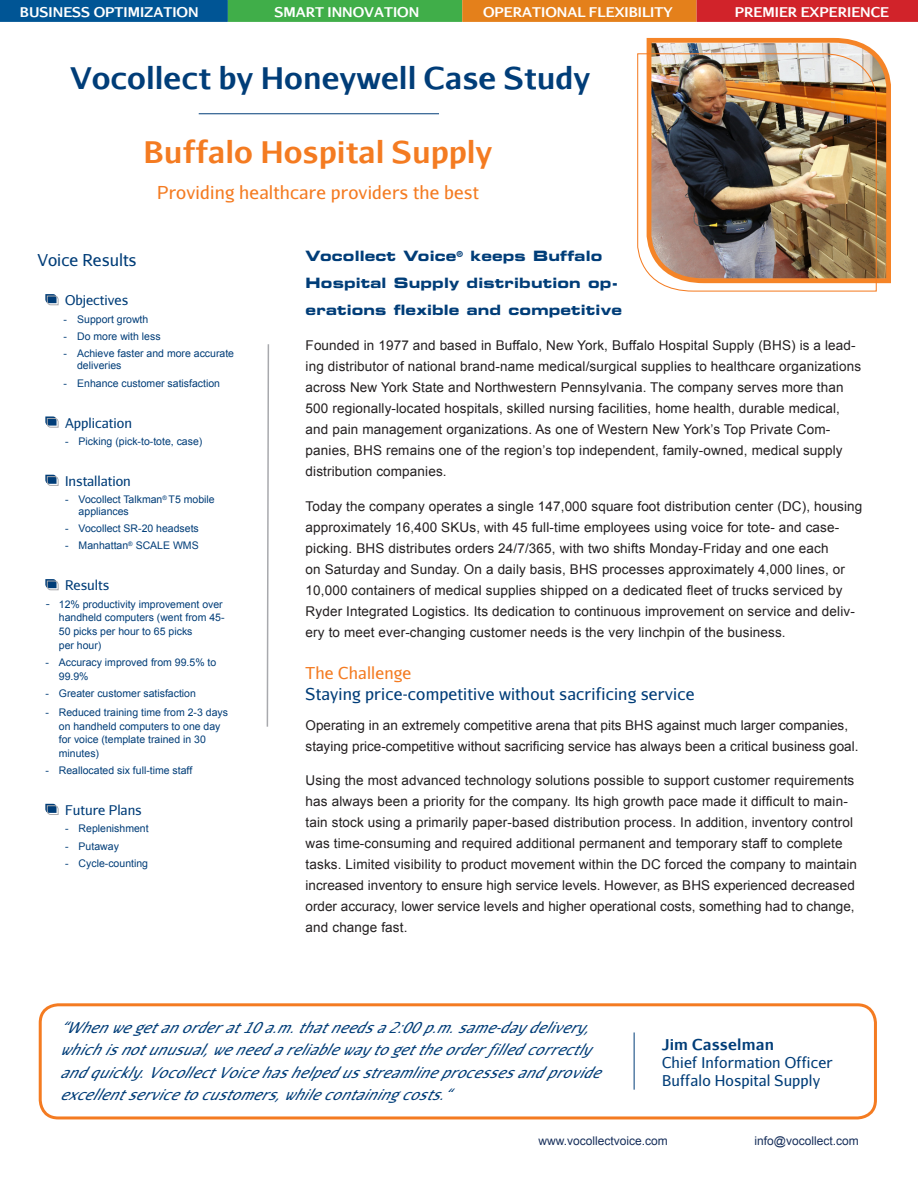
<style>
.page{position:relative;width:918px;height:1188px;background:#fff}
.page>*{position:absolute;margin:0;border:0;box-sizing:border-box;transform-origin:0 0}
.t1{font:700 30px "Aurulent Sans";color:#003d78}
.t2{font:700 30px "Aurulent Sans";color:#f47b21}
.t3{font:18px "Aurulent Sans";letter-spacing:.01em;color:#f47b21}
.Side_bar_copy{font:16.5px/21px "Aurulent Sans";letter-spacing:.01em;color:#003d78}
.t4{font:italic 15px "Aurulent Sans";color:#003d78}
.t5{font:15px "Aurulent Sans";letter-spacing:.01em;color:#003d78}
.t6{font:700 15px "Aurulent Sans";letter-spacing:.01em;color:#003d78}
.t7{font:14.25px/27px "Eurostile LT Std Bold Ex 2";letter-spacing:.01em;color:#003d78}
.t8{font:13.5px/21px "Arial";letter-spacing:.01em;color:#231f20}
.t9{font:700 13.5px "Aurulent Sans";color:#fff}
.Side_bar_copy-2{font:13.5px "Aurulent Sans";color:#003d78}
.t10{font:12px "Arial";color:#172f5b}
.Side_bar_copy-3{font:10.5px/13.5px "Arial";color:#003d78}
.s1{font-family:"Verdana"}
.s2{color:#f47b21}
</style>
<div class="page">
<div style="left:0;top:0;width:228px;height:22px;background:#005595"></div>
<div style="left:228px;top:0;width:234px;height:22px;background:#40ae49;border:2px solid #40ae49"></div>
<div style="left:462px;top:0;width:235px;height:22px;background:#e4801b;border:2px solid #e4801b"></div>
<div style="left:697px;top:0;width:221px;height:22px;background:#d1232a"></div>
<hr style="left:199px;top:113px;width:240px;height:1px;background:#003d78">
<img style="left:646px;top:37px;width:245px;height:247px">
<img style="left:637px;top:53px;width:240px;height:239px">
<svg style="left:45px;top:294px;width:14px;height:12px"></svg>
<svg style="left:45px;top:417px;width:14px;height:11px"></svg>
<svg style="left:45px;top:475px;width:14px;height:11px"></svg>
<svg style="left:45px;top:579px;width:14px;height:12px"></svg>
<svg style="left:45px;top:804px;width:14px;height:11px"></svg>
<svg style="left:266px;top:344px;width:4px;height:383px"></svg>
<hr style="left:634px;top:1032px;width:1px;height:58px;background:#003d78">
<div style="left:39px;top:1003px;width:838px;height:116px;border:3px solid #f47b21;border-radius:18px"></div>
<p class="t9" style="left:20px;top:2px;width:180px">BUSINESS OPTIMIZATION</p>
<p class="t9" style="left:274px;top:2px;width:146px">SMART INNOVATION</p>
<p class="t9" style="left:483px;top:2px;width:191px">OPERATIONAL FLEXIBILITY</p>
<p class="t9" style="left:735px;top:2px;width:156px">PREMIER EXPERIENCE</p>
<p class="t1" style="left:70px;top:55px;width:522px">Vocollect by Honeywell Case Study</p>
<p class="t2" style="left:144px;top:129px;width:350px">Buffalo Hospital Supply</p>
<p class="t3" style="left:157px;top:180px;width:323px">Providing healthcare providers the best</p>
<p class="Side_bar_copy" style="left:37px;top:249px;width:101px">Voice Results</p>
<p class="Side_bar_copy-2" style="left:65px;top:292px;width:65px">Objectives</p>
<p class="Side_bar_copy-3" style="left:64px;top:312px;width:86px">- Support growth</p>
<p class="Side_bar_copy-3" style="left:64px;top:330px;width:98px">- Do more with less</p>
<p class="Side_bar_copy-3" style="left:77px;top:348px;width:158px;line-height:12px;text-indent:-14px">- Achieve faster and more accurate deliveries</p>
<p class="Side_bar_copy-3" style="left:64px;top:376px;width:158px">- Enhance customer satisfaction</p>
<p class="Side_bar_copy-2" style="left:65px;top:414px;width:68px">Application</p>
<p class="Side_bar_copy-3" style="left:65px;top:435px;width:139px">- Picking (pick-to-tote, case)</p>
<p class="Side_bar_copy-2" style="left:65px;top:472px;width:67px">Installation</p>
<p class="Side_bar_copy-3" style="left:65px;top:493px;width:151px">- Vocollect Talkman<sup>®</sup> T5 mobile</p>
<p class="Side_bar_copy-3" style="left:79px;top:504px;width:52px">appliances</p>
<p class="Side_bar_copy-3" style="left:65px;top:522px;width:135px">- Vocollect SR-20 headsets</p>
<p class="Side_bar_copy-3" style="left:65px;top:539px;width:135px">- Manhattan<sup>®</sup> SCALE WMS</p>
<p class="Side_bar_copy-2" style="left:65px;top:577px;width:46px">Results</p>
<p class="Side_bar_copy-3" style="left:59px;top:597px;width:167px;text-indent:-14px"><span class="s1">-</span> 12% productivity improvement over handheld computers (went from 45-<br>50 picks per hour to 65 picks</p>
<p class="Side_bar_copy-3" style="left:59px;top:639px;width:44px">per hour)</p>
<p class="Side_bar_copy-3" style="left:59px;top:656px;width:159px;text-indent:-14px">- Accuracy improved from 99.5% to<br>99.9%</p>
<p class="Side_bar_copy-3" style="left:45px;top:687px;width:152px">- Greater customer satisfaction</p>
<p class="Side_bar_copy-3" style="left:59px;top:706px;width:171px;text-indent:-14px">- Reduced training time from 2-3 days on handheld computers to one day for voice (template trained in 30 minutes)</p>
<p class="Side_bar_copy-3" style="left:45px;top:764px;width:148px">- Reallocated six full-time staff</p>
<p class="Side_bar_copy-2" style="left:65px;top:801px;width:78px">Future Plans</p>
<p class="Side_bar_copy-3" style="left:65px;top:822px;width:85px">- Replenishment</p>
<p class="Side_bar_copy-3" style="left:65px;top:839px;width:55px">- Putaway</p>
<p class="Side_bar_copy-3" style="left:65px;top:857px;width:84px">- Cycle-counting</p>
<p class="t7" style="left:306px;top:242px;width:318px">Vocollect Voice<sup>®</sup> keeps Buffalo<br>Hospital Supply distribution op&shy;erations flexible and competitive</p>
<p class="t8" style="left:306px;top:335px;width:557px">Founded in 1977 and based in Buffalo, New York, Buffalo Hospital Supply (BHS) is a lead&shy;ing distributor of national brand-name medical/surgical supplies to healthcare organizations across New York State and Northwestern Pennsylvania. The company serves more than 500 regionally-located hospitals, skilled nursing facilities, home health, durable medical, and pain management organizations. As one of Western New York’s Top Private Com&shy;panies, BHS remains one of the region’s top independent, family-owned, medical supply distribution companies.</p>
<p class="t8" style="left:306px;top:495px;width:558px">Today the company operates a single 147,000 square foot distribution center (DC), housing approximately 16,400 SKUs, with 45 full-time employees using voice for tote- and case&shy;picking. BHS distributes orders 24/7/365, with two shifts Monday-Friday and one each<br>on Saturday and Sunday. On a daily basis, BHS processes approximately 4,000 lines, or 10,000 containers of medical supplies shipped on a dedicated fleet of trucks serviced by Ryder Integrated Logistics. Its dedication to continuous improvement on service and deliv&shy;ery to meet ever-changing customer needs is the very linchpin of the business.</p>
<p class="Side_bar_copy" style="left:306px;top:662px;width:390px"><span class="s2">The Challenge<br></span>Staying price-competitive without sacrificing service</p>
<p class="t8" style="left:306px;top:714px;width:544px">Operating in an extremely competitive arena that pits BHS against much larger companies,</p>
<p class="t8" style="left:306px;top:735px;width:554px">staying price-competitive without sacrificing service has always been a critical business goal.</p>
<p class="t8" style="left:306px;top:770px;width:550px">Using the most advanced technology solutions possible to support customer requirements</p>
<p class="t8" style="left:306px;top:791px;width:553px">has always been a priority for the company. Its high growth pace made it difficult to main&shy;tain stock using a primarily paper-based distribution process. In addition, inventory control was time-consuming and required additional permanent and temporary staff to complete tasks. Limited visibility to product movement within the DC forced the company to maintain increased inventory to ensure high service levels. However, as BHS experienced decreased order accuracy, lower service levels and higher operational costs, something had to change, and change fast.</p>
<p class="t4" style="left:60px;top:1018px;width:536px">“Whenwegetanorderat10a.m.thatneedsa2:00p.m.same-daydelivery,</p>
<p class="t4" style="left:60px;top:1040px;width:538px">whichisnotunusual,weneedareliablewaytogettheorderfilledcorrectly</p>
<p class="t4" style="left:60px;top:1063px;width:547px">andquickly.VocollectVoicehashelpedusstreamlineprocessesandprovide</p>
<p class="t4" style="left:60px;top:1085px;width:391px">excellentservicetocustomers,whilecontainingcosts.“</p>
<p class="t6" style="left:662px;top:1033px;width:113px">Jim Casselman</p>
<p class="t5" style="left:662px;top:1053px;width:172px">Chief Information Officer</p>
<p class="t5" style="left:662px;top:1071px;width:160px">Buffalo Hospital Supply</p>
<p class="t10" style="left:538px;top:1133px;width:131px">www.vocollectvoice.com</p>
<p class="t10" style="left:754px;top:1133px;width:106px">info@vocollect.com</p>
</div>
